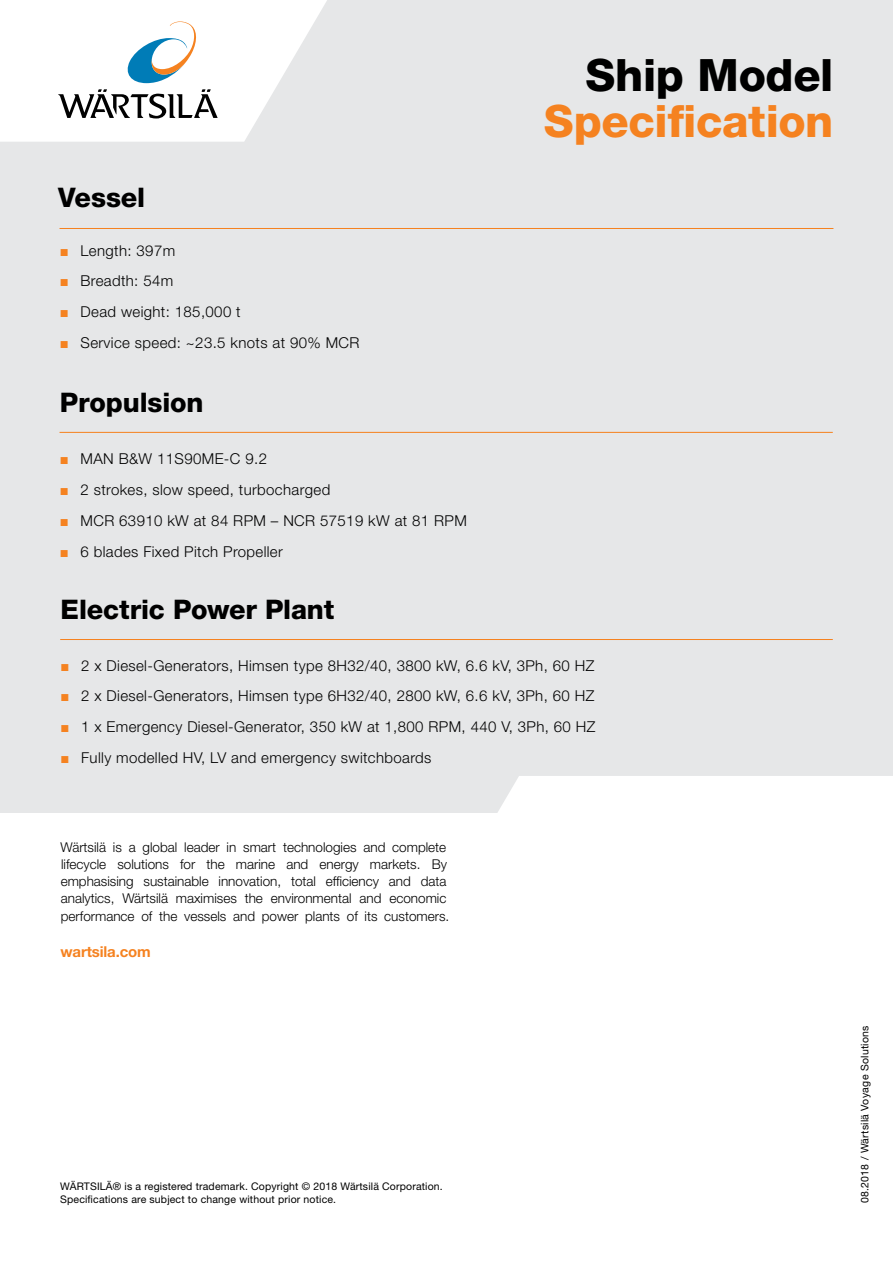
<style>
.page{position:relative;width:893px;height:1263px;background:#fff}
.page>*{position:absolute;margin:0;border:0;box-sizing:border-box;transform-origin:0 0}
.t1{font:800 44.7px "Helvetica Neue LT Std";letter-spacing:-.01em;color:#f58220}
.t2{font:800 44.7px "Helvetica Neue LT Std";letter-spacing:-.01em;color:#000}
.t3{font:800 27px "Helvetica Neue LT Std";letter-spacing:-.005em;color:#000}
.t4{font:300 15px "Helvetica Neue LT Std";letter-spacing:.025em;color:#000}
.t5{font:700 15px "Helvetica Neue LT Std";letter-spacing:-.01em;color:#f58220}
.t6{font:300 13.5px/17.2px "Helvetica Neue LT Std";color:#000}
.t7{font:10.5px/13.5px "Helvetica Neue LT Std";letter-spacing:.015em;color:#000}
.s1{font-family:"Arial Narrow";font-weight:400;color:#f58220}
</style>
<div class="page">
<div style="left:0;top:0;width:893px;height:812px;background:#e6e7e8"></div>
<svg style="left:0;top:0;width:327px;height:142px;fill:#fff"></svg>
<svg style="left:428px;top:776px;width:465px;height:37px;fill:#fff"></svg>
<svg style="left:128px;top:21px;width:68px;height:62px;background:#c2d7df"></svg>
<svg style="left:58px;top:89px;width:160px;height:30px;background:#b4b4b4"></svg>
<hr style="left:60px;top:639px;width:773px;height:1px;background:#f58220">
<hr style="left:60px;top:228px;width:773px;height:1px;background:#f58220">
<hr style="left:60px;top:432px;width:773px;height:1px;background:#f58220">
<h2 class="t3" style="left:58px;top:182px;width:88px">Vessel</h2>
<p class="t4" style="left:61px;top:241px;width:116px"><span class="s1">■</span> Length: 397m</p>
<p class="t4" style="left:61px;top:272px;width:114px"><span class="s1">■</span> Breadth: 54m</p>
<p class="t4" style="left:61px;top:303px;width:181px"><span class="s1">■</span> Dead weight: 185,000 t</p>
<p class="t4" style="left:61px;top:333px;width:300px"><span class="s1">■</span> Service speed: ~23.5 knots at 90% MCR</p>
<h2 class="t3" style="left:60px;top:387px;width:145px">Propulsion</h2>
<p class="t4" style="left:61px;top:450px;width:208px"><span class="s1">■</span> MAN B&amp;W 11S90ME-C 9.2</p>
<p class="t4" style="left:61px;top:481px;width:271px"><span class="s1">■</span> 2 strokes, slow speed, turbocharged</p>
<p class="t4" style="left:61px;top:511px;width:407px"><span class="s1">■</span> MCR 63910 kW at 84 RPM – NCR 57519 kW at 81 RPM</p>
<p class="t4" style="left:61px;top:542px;width:223px"><span class="s1">■</span> 6 blades Fixed Pitch Propeller</p>
<h2 class="t3" style="left:61px;top:593px;width:275px">Electric Power Plant</h2>
<h1 class="t2" style="left:585px;top:49px;width:250px">Ship Model</h1>
<h1 class="t1" style="left:544px;top:94px;width:291px">Specification</h1>
<p class="t4" style="left:62px;top:656px;width:534px"><span class="s1">■</span> 2 x Diesel-Generators, Himsen type 8H32/40, 3800 kW, 6.6 kV, 3Ph, 60 HZ</p>
<p class="t4" style="left:62px;top:687px;width:534px"><span class="s1">■</span> 2 x Diesel-Generators, Himsen type 6H32/40, 2800 kW, 6.6 kV, 3Ph, 60 HZ</p>
<p class="t4" style="left:62px;top:717px;width:535px"><span class="s1">■</span> 1 x Emergency Diesel-Generator, 350 kW at 1,800 RPM, 440 V, 3Ph, 60 HZ</p>
<p class="t4" style="left:62px;top:748px;width:371px"><span class="s1">■</span> Fully modelled HV, LV and emergency switchboards</p>
<p class="t6" style="left:60px;top:838px;width:390px">Wärtsilä is a global leader in smart technologies and complete lifecycle solutions for the marine and energy markets. By emphasising sustainable innovation, total efficiency and data analytics, Wärtsilä maximises the environmental and economic performance of the vessels and power plants of its customers.</p>
<p class="t5" style="left:61px;top:942px;width:92px">wartsila.com</p>
<p class="t7" style="left:60px;top:1179px;width:384px">WÄRTSILÄ® is a registered trademark. Copyright © 2018 Wärtsilä Corporation.<br>Specifications are subject to change without prior notice.</p>
<p class="t7" style="left:858px;top:1203px;width:179px;rotate:-90deg">08.2018 / Wärtsilä Voyage Solutions</p>
</div>
